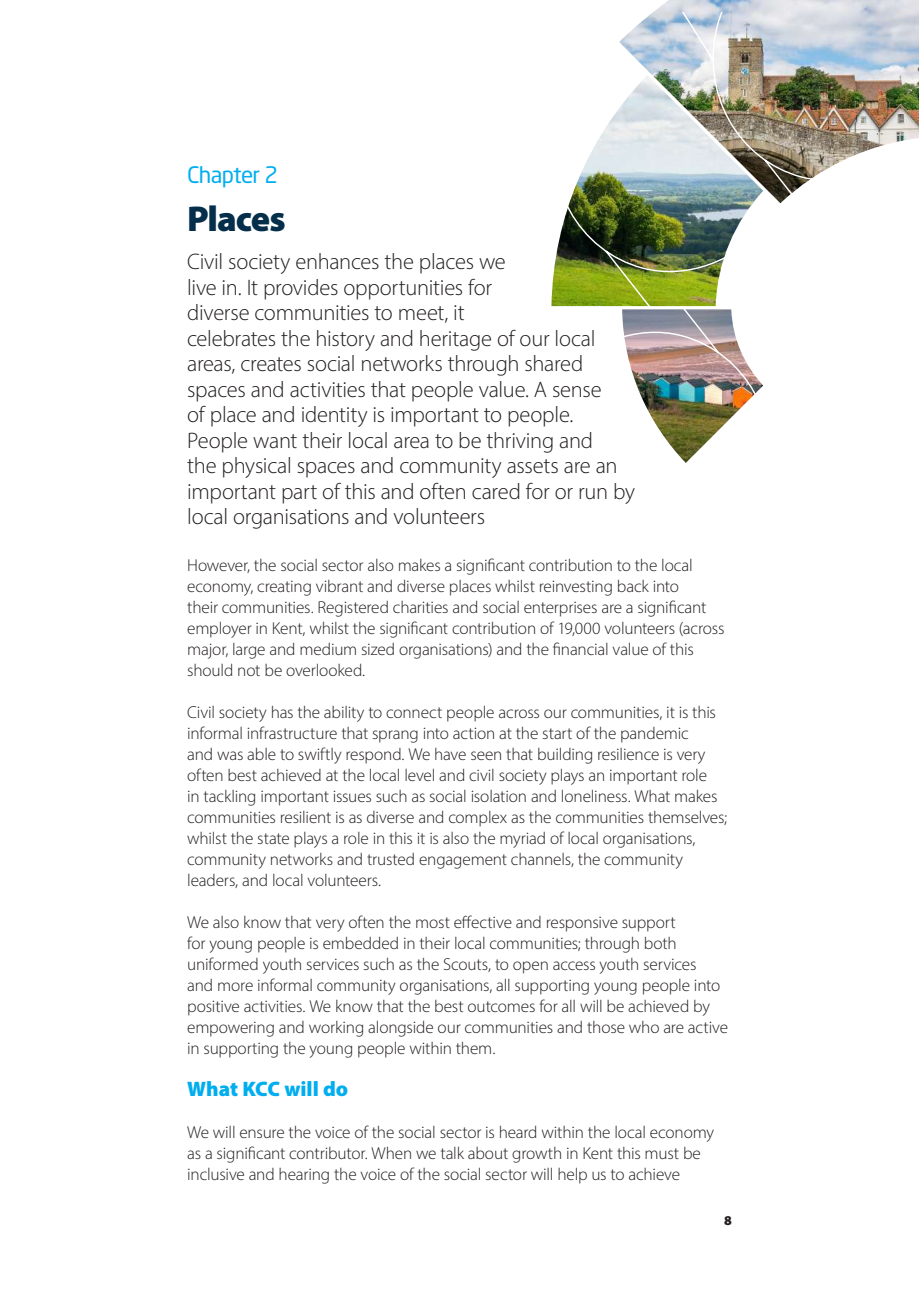
<style>
.page{position:relative;width:919px;height:1289px;background:#fff}
.page>*{position:absolute;margin:0;border:0;box-sizing:border-box;transform-origin:0 0}
.t1{font:900 36px "Myriad Pro";letter-spacing:-.03em;color:#052e4b}
.t2{font:300 22.5px/25.5px "Myriad Pro";letter-spacing:-.01em;color:#231f20}
.t3{font:22.5px "Neo Sans W1 G";letter-spacing:-.035em;color:#00aeef}
.t4{font:900 21px "Myriad Pro";color:#00aeef}
.t5{font:300 17.25px/21px "Myriad Pro";letter-spacing:-.01em;color:#231f20}
.t6{font:900 13.5px "Myriad Pro";color:#231f20}
</style>
<div class="page">
<img style="left:619px;top:0;width:299px;height:140px">
<img style="left:649px;top:13px;width:257px;height:199px">
<img style="left:551px;top:81px;width:195px;height:225px">
<img style="left:551px;top:306px;width:212px;height:157px">
<h2 class="t3" style="left:187px;top:161px;width:93px">Chapter 2</h2>
<h1 class="t1" style="left:187px;top:195px;width:100px">Places</h1>
<p class="t2" style="left:187px;top:248px;width:449px">Civil society enhances the places we<br>live in. It provides opportunities for<br>diverse communities to meet, it<br>celebrates the history and heritage of our local areas, creates social networks through shared spaces and activities that people value. A sense<br>of place and identity is important to people.<br>People want their local area to be thriving and<br>the physical spaces and community assets are an important part of this and often cared for or run by local organisations and volunteers</p>
<p class="t5" style="left:187px;top:554px;width:538px">However, the social sector also makes a significant contribution to the local economy, creating vibrant and diverse places whilst reinvesting back into<br>their communities. Registered charities and social enterprises are a significant employer in Kent, whilst the significant contribution of 19,000 volunteers (across major, large and medium sized organisations) and the financial value of this should not be overlooked.</p>
<p class="t5" style="left:187px;top:701px;width:541px">Civil society has the ability to connect people across our communities, it is this informal infrastructure that sprang into action at the start of the pandemic<br>and was able to swiftly respond. We have seen that building resilience is very often best achieved at the local level and civil society plays an important role<br>in tackling important issues such as social isolation and loneliness. What makes communities resilient is as diverse and complex as the communities themselves; whilst the state plays a role in this it is also the myriad of local organisations, community networks and trusted engagement channels, the community leaders, and local volunteers.</p>
<p class="t5" style="left:187px;top:911px;width:542px">We also know that very often the most effective and responsive support<br>for young people is embedded in their local communities; through both uniformed youth services such as the Scouts, to open access youth services<br>and more informal community organisations, all supporting young people into positive activities. We know that the best outcomes for all will be achieved by empowering and working alongside our communities and those who are active in supporting the young people within them.</p>
<p class="t4" style="left:187px;top:1074px;width:162px">What KCC will do</p>
<p class="t5" style="left:187px;top:1121px;width:528px">We will ensure the voice of the social sector is heard within the local economy as a significant contributor. When we talk about growth in Kent this must be inclusive and hearing the voice of the social sector will help us to achieve</p>
<p class="t6" style="left:724px;top:1210px;width:9px">8</p>
</div>
